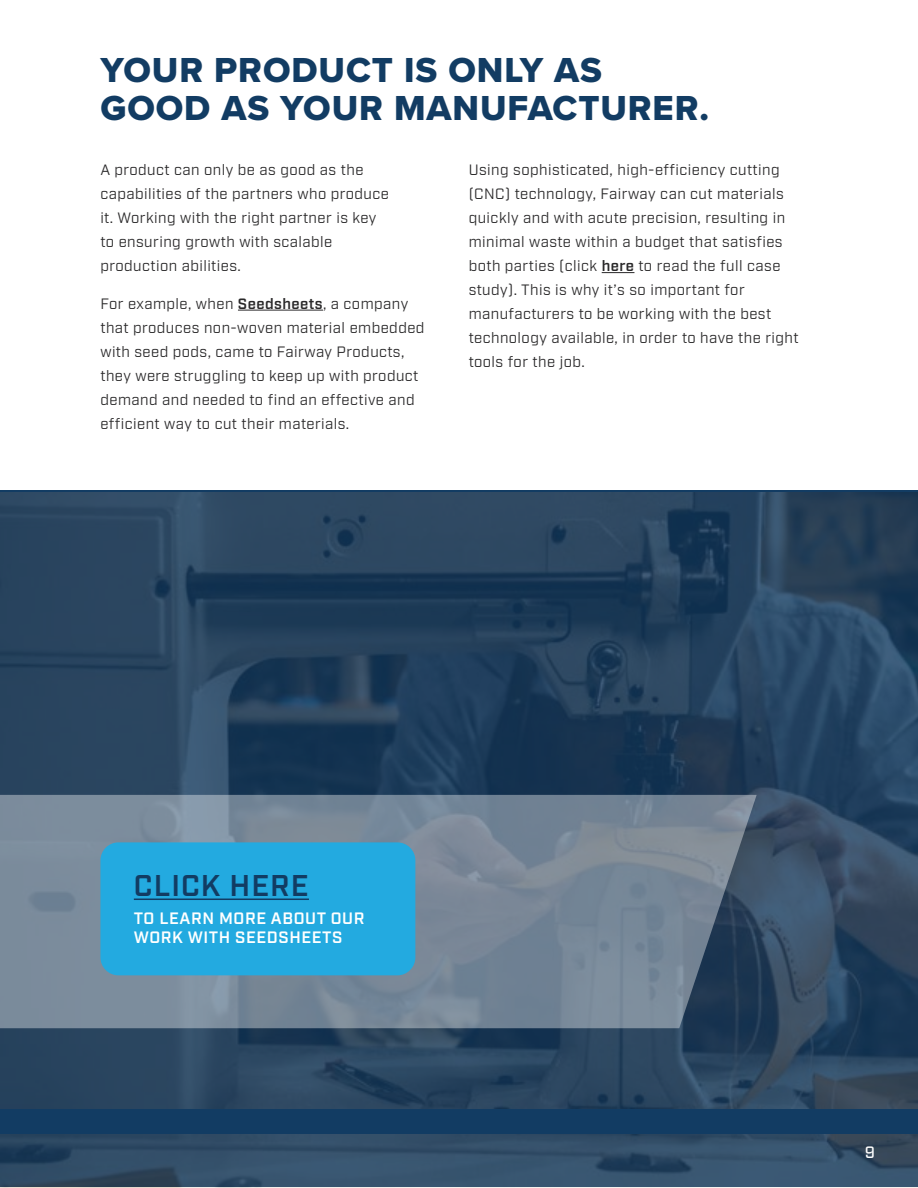
<style>
.page{position:relative;width:918px;height:1188px;background:#fff}
.page>*{position:absolute;margin:0;border:0;box-sizing:border-box;transform-origin:0 0}
.t1{font:36px/37.5px "Proxima Nova Extrabld";letter-spacing:.025em;color:#123c63}
.t2{font:600 30px "Industry";letter-spacing:.035em;color:#123c63}
.t3{font:600 16.5px/19.8px "Industry";letter-spacing:.035em;color:#fff}
.t4{font:500 16.5px "Industry";color:#fff}
.t5{font:15px/24px "Industry";letter-spacing:.03em;color:#292829}
.s1{font-weight:600}
</style>
<div class="page">
<hr style="left:238px;top:310px;width:85px;height:1px;background:#292829">
<hr style="left:602px;top:272px;width:32px;height:1px;background:#292829">
<img style="left:1px;top:492px;width:917px;height:696px">
<svg style="left:0;top:795px;width:757px;height:393px;background:#556a7f"></svg>
<div style="left:100px;top:842px;width:315px;height:133px;background:#23aae0;border-radius:18px"></div>
<hr style="left:134px;top:899px;width:175px;height:1px;background:#123c63">
<div style="left:0;top:1109px;width:918px;height:25px;background:#123c63"></div>
<h1 class="t1" style="left:100px;top:51px;width:610px">YOUR PRODUCT IS ONLY AS<br>GOOD AS YOUR MANUFACTURER.</h1>
<p class="t5" style="left:100px;top:158px;width:290px">A product can only be as good as the capabilities of the partners who produce it. Working with the right partner is key to ensuring growth with scalable production abilities.</p>
<p class="t5" style="left:100px;top:292px;width:326px">For example, when <span class="s1">Seedsheets</span>, a company that produces non-woven material embedded with seed pods, came to Fairway Products, they were struggling to keep up with product demand and needed to find an effective and efficient way to cut their materials.</p>
<p class="t5" style="left:469px;top:158px;width:331px">Using sophisticated, high-efficiency cutting (CNC) technology, Fairway can cut materials quickly and with acute precision, resulting in minimal waste within a budget that satisfies both parties (click <span class="s1">here</span> to read the full case study). This is why it’s so important for manufacturers to be working with the best technology available, in order to have the right tools for the job.</p>
<h2 class="t2" style="left:134px;top:868px;width:176px">CLICK HERE</h2>
<p class="t3" style="left:134px;top:909px;width:232px">TO LEARN MORE ABOUT OUR<br>WORK WITH SEEDSHEETS</p>
<p class="t4" style="left:865px;top:1142px;width:12px">9</p>
</div>
